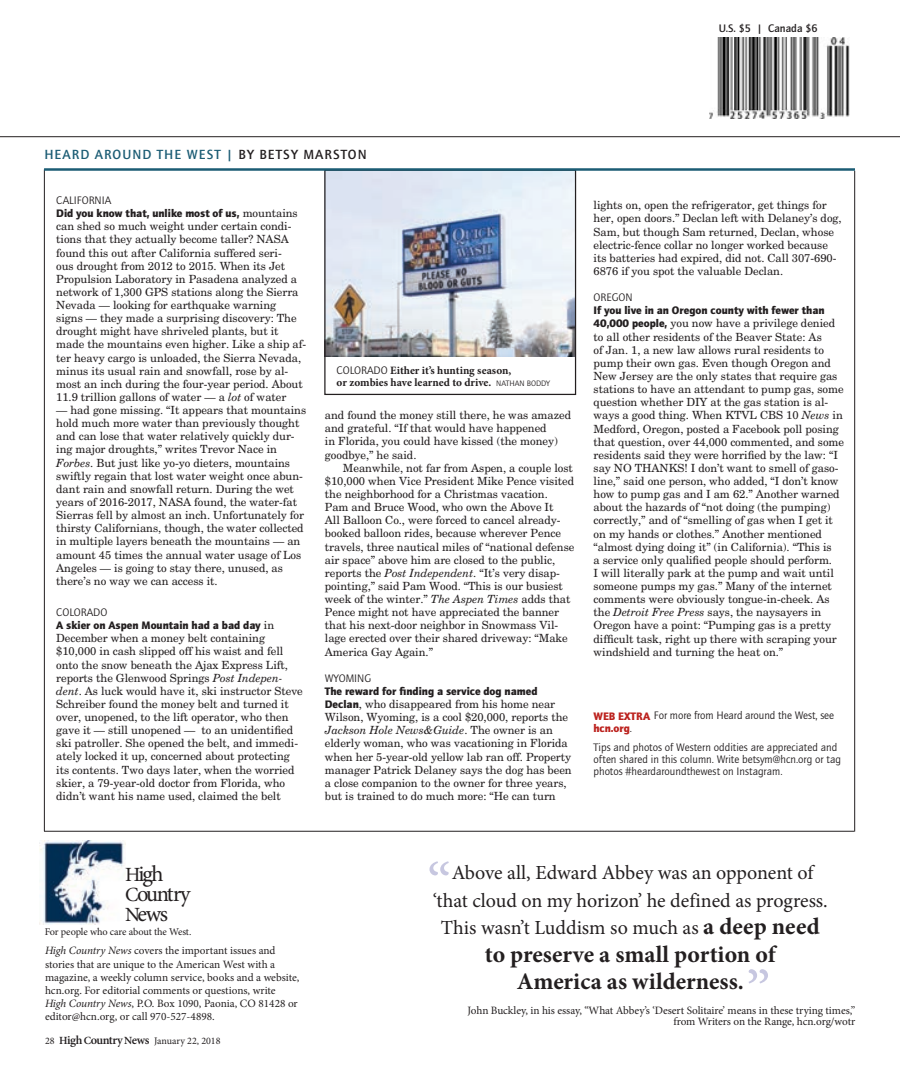
<style>
.page{position:relative;width:900px;height:1080px;background:#fff}
.page>*{position:absolute;margin:0;border:0;box-sizing:border-box;transform-origin:0 0}
.t1{font:61.25px "Minion Pro";color:#c7c7e0}
.t2{font:700 23.75px/27.5px "Minion Pro";color:#231f20;text-align:center}
.t3{font:22.5px/20px "Minion Pro";letter-spacing:-.07em;color:#231f20}
.t4{font:20px/27.5px "Minion Pro";letter-spacing:-.005em;color:#231f20;text-align:center}
.t5{font:500 13.75px "ITC Quay Sans";letter-spacing:.075em;color:#1b5c74}
.t6{font:500 13.75px "ITC Quay Sans";letter-spacing:.075em;color:#231f20}
.t7{font:11.25px/13.1px "New Century Schlbk";letter-spacing:-.005em;color:#231f20}
.t8{font:11.25px/13.1px "Minion Pro";letter-spacing:-.005em;color:#231f20}
.t9{font:11.25px/11.9px "ITC Quay Sans";color:#231f20}
.t10{font:700 11.25px/11.9px "Minion Pro";color:#231f20}
.t11{font:500 11.25px "ITC Quay Sans";color:#231f20}
.t12{font:10.25px "Minion Pro";letter-spacing:-.01em;color:#231f20}
.t13{font:10px "Minion Pro";color:#231f20}
.t14{font:8.12px "ITC Quay Sans";color:#231f20}
.s1{color:#1b5c74}
.s2{font-family:"ITC Quay Sans"}
.s3{font-family:"Quay Sans";font-weight:900}
.s4{font-style:italic}
.s5{font-family:"ITC Quay Sans";font-weight:400}
.s6{font-family:"ITC Quay Sans";font-weight:400;font-size:8.12px}
.s7{font-family:"Quay Sans";font-weight:900;color:#bc221e}
.s8{font-size:20.12px}
.s9{font-weight:600;font-size:11px}
.s10{font-weight:600;font-size:12.25px}
.s11{font-weight:700;font-size:23.75px}
</style>
<div class="page">
<img style="left:326px;top:171px;width:248px;height:185px">
<div style="left:324px;top:169px;width:252px;height:226px;border:1px solid #231f20"></div>
<img style="left:39px;top:841px;width:86px;height:84px">
<hr style="left:0;top:136px;width:900px;height:1px;background:#231f20">
<hr style="left:44px;top:170px;width:1px;height:661px;background:#231f20">
<hr style="left:854px;top:171px;width:1px;height:661px;background:#231f20">
<hr style="left:44px;top:831px;width:810px;height:1px;background:#231f20">
<hr style="left:44px;top:168px;width:811px;height:3px;background:#1b5c74">
<img style="left:710px;top:38px;width:140px;height:80px">
<p class="t11" style="left:719px;top:22px;width:101px">U.S. $5 | CANADA $6</p>
<p class="t5" style="left:44px;top:147px;width:10px">HEA</p>
<p class="t5" style="left:72px;top:147px;width:95px">RD AROUND THE</p>
<p class="t5" style="left:187px;top:147px;width:20px">WEST</p>
<p class="t6" style="left:226px;top:147px;width:132px"><span class="s1">|</span> BY BETSY MARSTON</p>
<p class="t7" style="left:56px;top:193px;width:251px"><span class="s2">CALI FORNIA<br></span><span class="s3">Did you know that, unlike most of us,</span> mountains can shed so much weight under certain condi&shy;tions that they actually become taller? NASA found this out after California suffered seri-<br>ous drought from 2012 to 2015. When its Jet Propulsion Laboratory in Pasadena analyzed a network of 1,300 GPS stations along the Sierra Nevada — looking for earthquake warning<br>signs — they made a surprising discovery: The drought might have shriveled plants, but it made the mountains even higher. Like a ship af&shy;ter heavy cargo is unloaded, the Sierra Nevada, minus its usual rain and snowfall, rose by al&shy;most an inch during the four-year period. About 11.9 trillion gallons of water — a <span class="s4">lot</span> of water</p>
<p class="t7" style="left:56px;top:404px;width:252px">— had gone missing. “It appears that mountains hold much more water than previously thought and can lose that water relatively quickly dur&shy;ing major droughts,” writes Trevor Nace in <span class="s4">Forbes</span>. But just like yo-yo dieters, mountains swiftly regain that lost water weight once abun&shy;dant rain and snowfall return. During the wet years of 2016-2017, NASA found, the water-fat Sierras fell by almost an inch. Unfortunately for thirsty Californians, though, the water collected in multiple layers beneath the mountains — an amount 45 times the annual water usage of Los Angeles — is going to stay there, unused, as there’s no way we can access it.</p>
<p class="t7" style="left:56px;top:605px;width:248px"><span class="s2">COLORADO<br></span><span class="s3">A skier on Aspen Mountain had a bad day</span> in December when a money belt containing $10,000 in cash slipped off his waist and fell onto the snow beneath the Ajax Express Lift, reports the Glenwood Springs <span class="s4">Post Indepen&shy;dent</span>. As luck would have it, ski instructor Steve Schreiber found the money belt and turned it over, unopened, to the lift operator, who then gave it — still unopened — to an unidentified ski patroller. She opened the belt, and immedi&shy;ately locked it up, concerned about protecting its contents. Two days later, when the worried skier, a 79-year-old doctor from Florida, who didn’t want his name used, claimed the belt</p>
<p class="t10" style="left:337px;top:364px;width:176px"><span class="s5">COLORADO</span> Either it’s hunting season, or zombies have learned to drive. <span class="s6">Nathan</span></p>
<p class="t14" style="left:527px;top:379px;width:25px">Boddy</p>
<p class="t7" style="left:325px;top:409px;width:248px">and found the money still there, he was amazed</p>
<p class="t7" style="left:325px;top:422px;width:223px">and grateful. “If that would have happened</p>
<p class="t7" style="left:325px;top:435px;width:234px">in Florida, you could have kissed (the money)</p>
<p class="t7" style="left:325px;top:448px;width:93px">goodbye,” he said.</p>
<p class="t7" style="left:343px;top:461px;width:232px">Meanwhile, not far from Aspen, a couple lost</p>
<p class="t7" style="left:325px;top:474px;width:251px">$10,000 when Vice President Mike Pence visited</p>
<p class="t7" style="left:325px;top:487px;width:224px">the neighborhood for a Christmas vacation.</p>
<p class="t7" style="left:325px;top:501px;width:230px">Pam and Bruce Wood, who own the Above It</p>
<p class="t7" style="left:325px;top:514px;width:237px">All Balloon Co., were forced to cancel already-</p>
<p class="t7" style="left:325px;top:527px;width:238px">booked balloon rides, because wherever Pence</p>
<p class="t7" style="left:325px;top:540px;width:251px">travels, three nautical miles of “national defense</p>
<p class="t7" style="left:325px;top:553px;width:232px">air space” above him are closed to the public,</p>
<p class="t7" style="left:325px;top:566px;width:237px">reports the <span class="s4">Post Independent</span>. “It’s very disap-</p>
<p class="t7" style="left:325px;top:579px;width:240px">pointing,” said Pam Wood. “This is our busiest</p>
<p class="t7" style="left:325px;top:592px;width:247px">week of the winter.” <span class="s4">The Aspen Times</span> adds that</p>
<p class="t7" style="left:325px;top:606px;width:236px">Pence might not have appreciated the banner</p>
<p class="t7" style="left:325px;top:619px;width:235px">that his next-door neighbor in Snowmass Vil-</p>
<p class="t7" style="left:325px;top:632px;width:244px">lage erected over their shared driveway: “Make</p>
<p class="t7" style="left:325px;top:645px;width:110px">America Gay Again.”</p>
<p class="t7" style="left:325px;top:671px;width:248px"><span class="s2">WYOMI NG<br></span><span class="s3">The reward for finding a service dog named Declan</span>, who disappeared from his home near Wilson, Wyoming, is a cool $20,000, reports the <span class="s4">Jackson Hole News&amp;Guide</span>. The owner is an elderly woman, who was vacationing in Florida when her 5-year-old yellow lab ran off. Property manager Patrick Delaney says the dog has been a close companion to the owner for three years, but is trained to do much more: “He can turn</p>
<p class="t7" style="left:594px;top:199px;width:250px">lights on, open the refrigerator, get things for her, open doors.” Declan left with Delaney’s dog, Sam, but though Sam returned, Declan, whose electric-fence collar no longer worked because its batteries had expired, did not. Call 307-690- 6876 if you spot the valuable Declan.</p>
<p class="t7" style="left:594px;top:291px;width:252px"><span class="s2">OREGON<br></span><span class="s3">If you live in an Oregon county with fewer than 40,000 people,</span> you now have a privilege denied to all other residents of the Beaver State: As<br>of Jan. 1, a new law allows rural residents to pump their own gas. Even though Oregon and New Jersey are the only states that require gas stations to have an attendant to pump gas, some question whether DIY at the gas station is al&shy;ways a good thing. When KTVL CBS 10 <span class="s4">News</span> in Medford, Oregon, posted a Facebook poll posing that question, over 44,000 commented, and some residents said they were horrified by the law: “I say NO THANKS! I don’t want to smell of gaso&shy;line,” said one person, who added, “I don’t know how to pump gas and I am 62.” Another warned about the hazards of “not doing (the pumping) correctly,” and of “smelling of gas when I get it on my hands or clothes.” Another mentioned “almost dying doing it” (in California). “This is<br>a service only qualified people should perform.<br>I will literally park at the pump and wait until someone pumps my gas.” Many of the internet comments were obviously tongue-in-cheek. As the <span class="s4">Detroit Free Press</span> says, the naysayers in Oregon have a point: “Pumping gas is a pretty difficult task, right up there with scraping your windshield and turning the heat on.”</p>
<p class="t9" style="left:594px;top:709px;width:242px;line-height:13.1px"><span class="s7">WEB EXTRA</span> For more from Heard around the West, see <span class="s7">hcn.org</span>.</p>
<p class="t9" style="left:594px;top:741px;width:249px">Tips and photos of Western oddities are appreciated and often shared in this column. Write betsym@hcn.org or tag photos #heardaroundthewest on I nstagram.</p>
<p class="t3" style="left:125px;top:864px;width:67px"><span class="s8">H</span>igh<br><span class="s8">C</span>ountry<br><span class="s8">N</span>ews</p>
<p class="t12" style="left:45px;top:925px;width:148px">For people who care about the West.</p>
<p class="t8" style="left:45px;top:944px;width:256px"><span class="s4">High Country News</span> covers the important issues and stories that are unique to the American West with a magazine, a weekly column service, books and a website, hcn.org. For editorial comments or questions, write <span class="s4">High Country News</span>, P.O. Box 1090, Paonia, CO 81428 or editor@hcn.org, or call 970-527-4898.</p>
<p class="t13" style="left:45px;top:1034px;width:177px">28 <span class="s9">H</span><span class="s10">igh</span><span class="s9">C</span><span class="s10">ountry</span><span class="s9">N</span><span class="s10">ews</span> January 22, 2018</p>
<p class="t1" style="left:427px;top:845px;width:26px">“</p>
<p class="t4" style="left:433px;top:859px;width:397px">Above all, Edward Abbey was an opponent of ‘that cloud on my horizon’ he defined as progress.<br>This wasn’t Luddism so much as <span class="s11">a deep need</span></p>
<p class="t2" style="left:485px;top:940px;width:292px">to preserve a small portion of<br>America as wilderness.</p>
<p class="t8" style="left:467px;top:1005px;width:389px;line-height:11.2px;text-align:right">John Buckley, in his essay, “What Abbey’s ‘Desert Solitaire’ means in these trying times,” from Writers on the Range, hcn.org/wotr</p>
<p class="t1" style="left:746px;top:952px;width:26px">”</p>
</div>
